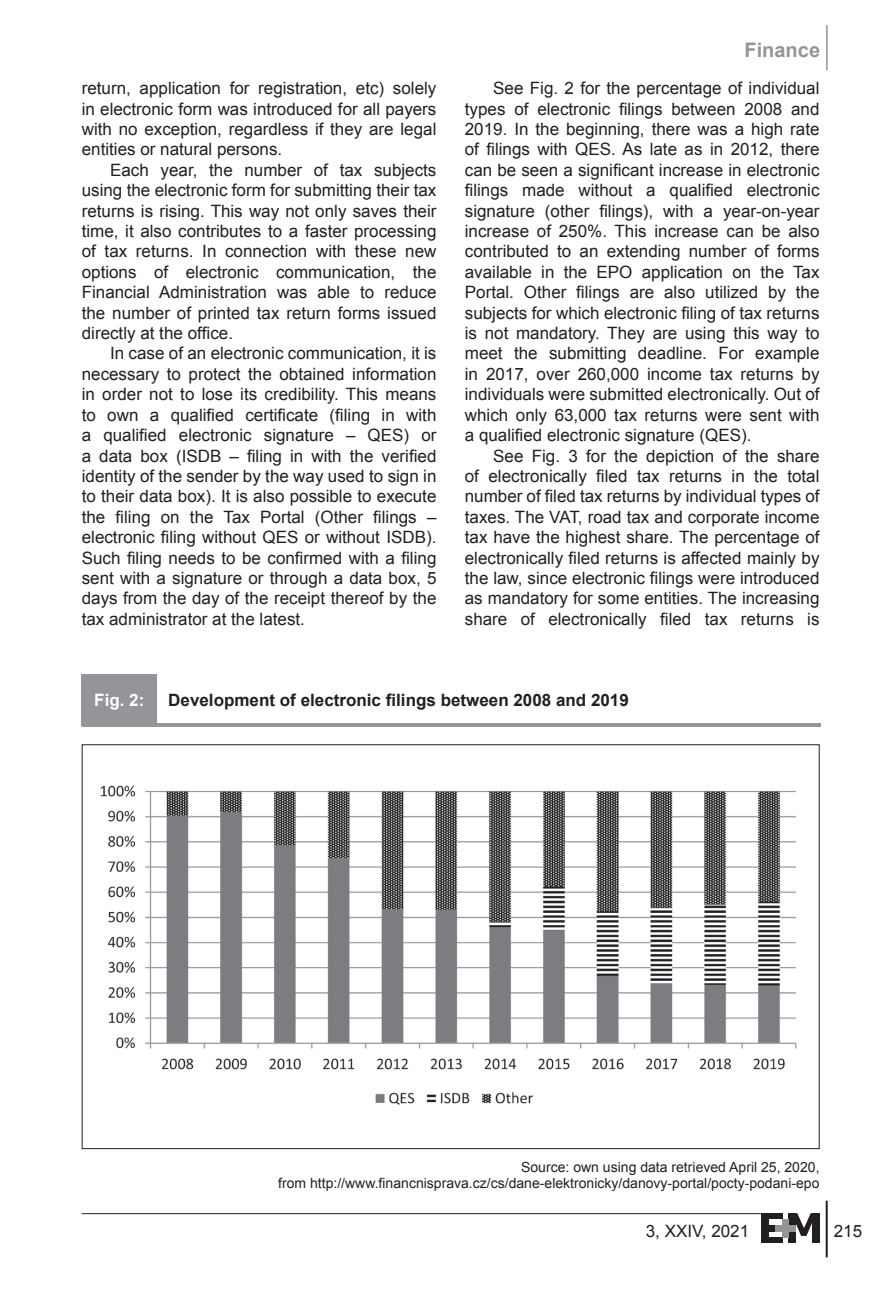
<style>
.page{position:relative;width:890px;height:1298px;background:#fff}
.page>*{position:absolute;margin:0;border:0;box-sizing:border-box;transform-origin:0 0}
.t1{font:700 20px "Arial";color:#939598}
.t2{font:17px/20.4px "Arial";color:#231f20;text-align:justify}
.t3{font:700 17px "Arial";color:#231f20}
.t4{font:700 17px "Arial";color:#fff}
.t5{font:14px/16.8px "Arial";color:#231f20;text-align:right}
</style>
<div class="page">
<hr style="left:825px;top:1200px;width:2px;height:57px;background:#231f20">
<hr style="left:82px;top:1212px;width:678px;height:1px;background:#231f20">
<div style="left:760px;top:1212px;width:22px;height:6px;background:#231f20"></div>
<div style="left:760px;top:1236px;width:21px;height:6px;background:#231f20"></div>
<div style="left:760px;top:1224px;width:14px;height:6px;background:#231f20"></div>
<div style="left:760px;top:1212px;width:8px;height:30px;background:#231f20"></div>
<div style="left:788px;top:1212px;width:7px;height:30px;background:#231f20"></div>
<div style="left:811px;top:1212px;width:8px;height:30px;background:#231f20"></div>
<svg style="left:791px;top:1212px;width:24px;height:23px"></svg>
<div style="left:782px;top:1218px;width:6px;height:18px;background:#939598"></div>
<div style="left:774px;top:1224px;width:21px;height:6px;background:#939598"></div>
<hr style="left:825px;top:25px;width:1px;height:45px;background:#939598">
<div style="left:82px;top:674px;width:75px;height:51px;background:#939598"></div>
<hr style="left:82px;top:723px;width:75px;height:4px;background:#939598">
<hr style="left:157px;top:723px;width:663px;height:4px;background:#939598">
<img style="left:100px;top:785px;width:697px;height:320px">
<p class="t2" style="left:82px;top:78px;width:356px">return, application for registration, etc) solely in electronic form was introduced for all payers with no exception, regardless if they are legal entities or natural persons.</p>
<p class="t2" style="left:82px;top:160px;width:356px;text-indent:28px">Each year, the number of tax subjects using the electronic form for submitting their tax returns is rising. This way not only saves their time, it also contributes to a faster processing of tax returns. In connection with these new options of electronic communication, the Financial Administration was able to reduce the number of printed tax return forms issued directly at the office.</p>
<p class="t2" style="left:82px;top:343px;width:356px;text-indent:28px">In case of an electronic communication, it is necessary to protect the obtained information in order not to lose its credibility. This means to own a qualified certificate (filing in with a qualified electronic signature – QES) or a data box (ISDB – filing in with the verified identity of the sender by the way used to sign in to their data box). It is also possible to execute the filing on the Tax Portal (Other filings – electronic filing without QES or without ISDB).<br>Such filing needs to be confirmed with a filing sent with a signature or through a data box, 5 days from the day of the receipt thereof by the tax administrator at the latest.</p>
<p class="t1" style="left:744px;top:36px;width:77px">Finance</p>
<p class="t2" style="left:464px;top:78px;width:356px;text-indent:28px">See Fig. 2 for the percentage of individual types of electronic filings between 2008 and 2019. In the beginning, there was a high rate of filings with QES. As late as in 2012, there can be seen a significant increase in electronic filings made without a qualified electronic signature (other filings), with a year-on-year increase of 250%. This increase can be also contributed to an extending number of forms available in the EPO application on the Tax Portal. Other filings are also utilized by the subjects for which electronic filing of tax returns is not mandatory. They are using this way to meet the submitting deadline. For example in 2017, over 260,000 income tax returns by individuals were submitted electronically. Out of which only 63,000 tax returns were sent with a qualified electronic signature (QES).</p>
<p class="t2" style="left:464px;top:445px;width:356px;text-indent:28px">See Fig. 3 for the depiction of the share of electronically filed tax returns in the total number of filed tax returns by individual types of taxes. The VAT, road tax and corporate income tax have the highest share. The percentage of electronically filed returns is affected mainly by the law, since electronic filings were introduced as mandatory for some entities. The increasing share of electronically filed tax returns is</p>
<p class="t4" style="left:94px;top:688px;width:52px">Fig. 2:</p>
<p class="t3" style="left:168px;top:688px;width:462px">Development of electronic filings between 2008 and 2019</p>
<p class="t5" style="left:278px;top:1158px;width:542px">Source: own using data retrieved April 25, 2020,<br>from http://www.financnisprava.cz/cs/dane-elektronicky/danovy-portal/pocty-podani-epo</p>
<p class="t2" style="left:645px;top:1220px;width:105px">3, XXIV, 2021</p>
<p class="t2" style="left:833px;top:1221px;width:30px">215</p>
</div>
